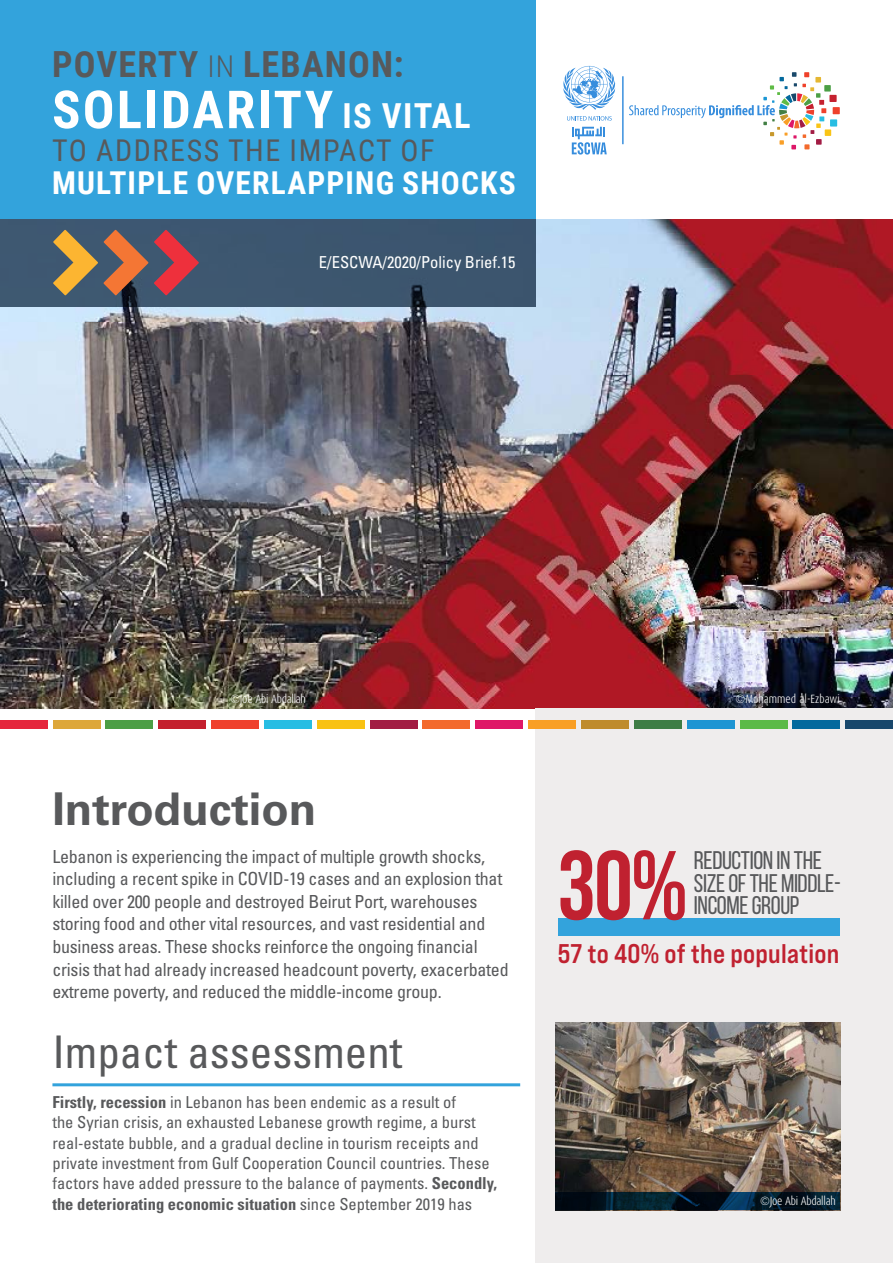
<style>
.page{position:relative;width:893px;height:1263px;background:#fff}
.page>*{position:absolute;margin:0;border:0;box-sizing:border-box;transform-origin:0 0}
.t1{font:700 97.5px "Bebas Neue Pro";color:#c02130}
.t2{font:700 52.5px "Roboto Condensed";letter-spacing:.045em;color:#fff}
.t3{font:condensed 45px "Univers LT Std";color:#58595b}
.t4{font:700 45px "Univers LT Std";color:#58595b}
.t5{font:700 36px "Roboto Condensed";letter-spacing:.035em;color:#58595b}
.t6{font:700 31.5px "Roboto Condensed";letter-spacing:.035em;color:#fff}
.t7{font:30px "Roboto Condensed";letter-spacing:.055em;color:#58595b}
.t8{font:27px "Bebas Neue Pro Exp Bd";letter-spacing:.01em;color:#c02130;scale:.95 1}
.t9{font:25.5px/22.5px "Bebas Neue";letter-spacing:-.015em;color:#58595b}
.t10{font:condensed 18px/22.6px "Univers";letter-spacing:-.015em;color:#58595b}
.t11{font:condensed 16.5px/20.4px "Univers";color:#58595b}
.t12{font:condensed 16.5px "Univers";color:#fff}
.t13{font:300 12px "Dax Condensed";letter-spacing:-.025em;color:#fff}
.t14{font:300 12px "Dax Condensed";color:#fff}
.s1{font-weight:300;font-size:30px}
.s2{font-size:34.5px}
.s3{font-weight:700}
</style>
<div class="page">
<div style="left:0;top:0;width:536px;height:219px;background:#33a3dc"></div>
<img style="left:0;top:219px;width:893px;height:489px">
<div style="left:0;top:219px;width:536px;height:87px;background:#3c566f"></div>
<hr style="left:52px;top:1083px;width:468px;height:3px;background:#33a3dc">
<div style="left:536px;top:708px;width:357px;height:555px;background:#efeded"></div>
<div style="left:581px;top:721px;width:48px;height:8px;background:#bf8b2c"></div>
<div style="left:53px;top:721px;width:47px;height:8px;background:#dda73a"></div>
<div style="left:370px;top:721px;width:47px;height:8px;background:#a21c43"></div>
<div style="left:211px;top:721px;width:48px;height:8px;background:#ef412c"></div>
<div style="left:792px;top:721px;width:48px;height:8px;background:#03699d"></div>
<div style="left:158px;top:721px;width:48px;height:8px;background:#c4202e"></div>
<div style="left:475px;top:721px;width:48px;height:8px;background:#df1767"></div>
<div style="left:845px;top:721px;width:48px;height:8px;background:#18476b"></div>
<div style="left:317px;top:721px;width:48px;height:8px;background:#f9c213"></div>
<div style="left:528px;top:721px;width:48px;height:8px;background:#f99f25"></div>
<div style="left:634px;top:721px;width:48px;height:8px;background:#3e7d45"></div>
<div style="left:264px;top:721px;width:48px;height:8px;background:#27bde3"></div>
<div style="left:687px;top:721px;width:47px;height:8px;background:#1e95d3"></div>
<div style="left:740px;top:721px;width:47px;height:8px;background:#5bba47"></div>
<div style="left:423px;top:721px;width:47px;height:8px;background:#f36a2c"></div>
<div style="left:106px;top:721px;width:47px;height:8px;background:#4c9e45"></div>
<div style="left:0;top:721px;width:48px;height:8px;background:#e5263c"></div>
<svg style="left:53px;top:230px;width:95px;height:65px"></svg>
<svg style="left:154px;top:230px;width:45px;height:65px"></svg>
<hr style="left:622px;top:76px;width:2px;height:68px;background:#368ddd">
<svg style="left:563px;top:66px;width:52px;height:44px"></svg>
<svg style="left:572px;top:127px;width:35px;height:28px"></svg>
<svg style="left:567px;top:116px;width:45px;height:5px"></svg>
<div style="left:824px;top:85px;width:7px;height:7px;background:#4b9f45"></div>
<div style="left:829px;top:95px;width:8px;height:7px;background:#c5212f"></div>
<div style="left:833px;top:107px;width:7px;height:7px;background:#ef412c"></div>
<div style="left:830px;top:119px;width:7px;height:8px;background:#28bde2"></div>
<div style="left:825px;top:129px;width:6px;height:7px;background:#f9c416"></div>
<svg style="left:629px;top:72px;width:197px;height:77px"></svg>
<img style="left:555px;top:1022px;width:285px;height:171px">
<div style="left:558px;top:919px;width:282px;height:17px;background:#33a3dc"></div>
<svg style="left:555px;top:1193px;width:285px;height:17px;background:#021a29"></svg>
<h3 class="t5" style="left:52px;top:39px;width:353px">POVERTY <span class="s1">IN</span> LEBANON:</h3>
<h2 class="t2" style="left:52px;top:73px;width:420px">SOLIDARITY <span class="s2">IS VITAL</span></h2>
<h3 class="t7" style="left:52px;top:129px;width:384px">TO ADDRESS THE IMPACT OF</h3>
<h3 class="t6" style="left:52px;top:161px;width:465px">MULTIPLE OVERLAPPING SHOCKS</h3>
<p class="t12" style="left:319px;top:252px;width:198px">E/ESCWA/2020/Policy Brief.15</p>
<p class="t13" style="left:230px;top:692px;width:77px">©Joe Abi Abdallah</p>
<p class="t14" style="left:735px;top:692px;width:106px">©Mohammed al-Ezbawi</p>
<h3 class="t4" style="left:52px;top:783px;width:265px">Introduction</h3>
<p class="t10" style="left:52px;top:844px;width:458px">Lebanon is experiencing the impact of multiple growth shocks, including a recent spike in COVID-19 cases and an explosion that killed over 200 people and destroyed Beirut Port, warehouses storing food and other vital resources, and vast residential and business areas. These shocks reinforce the ongoing financial crisis that had already increased headcount poverty, exacerbated extreme poverty, and reduced the middle-income group.</p>
<h3 class="t3" style="left:52px;top:1024px;width:351px">Impact assessment</h3>
<p class="t11" style="left:52px;top:1092px;width:446px"><span class="s3">Firstly, recession</span> in Lebanon has been endemic as a result of<br>the Syrian crisis, an exhausted Lebanese growth regime, a burst real‑estate bubble, and a gradual decline in tourism receipts and private investment from Gulf Cooperation Council countries. These factors have added pressure to the balance of payments. <span class="s3">Secondly, the deteriorating economic situation</span> since September 2019 has</p>
<h1 class="t1" style="left:558px;top:830px;width:130px">30%</h1>
<h3 class="t9" style="left:694px;top:849px;width:148px">REDUCTION IN THE<br>SIZE OF THE MIDDLE-<br>INCOME GROUP</h3>
<h3 class="t8" style="left:558px;top:937px;width:298px">57 to 40% of the population</h3>
<p class="t13" style="left:760px;top:1194px;width:77px">©Joe Abi Abdallah</p>
</div>
